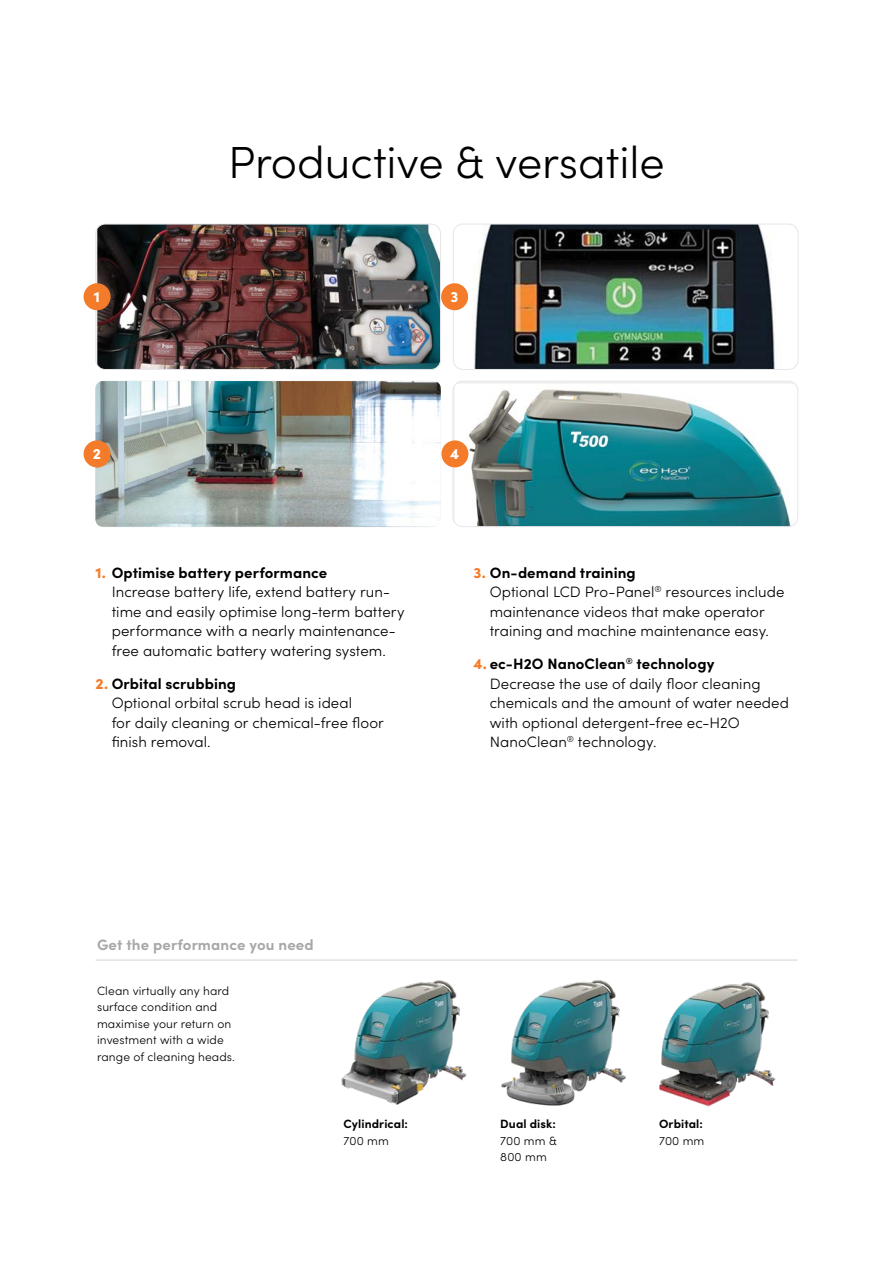
<style>
.page{position:relative;width:893px;height:1263px;background:#fff}
.page>*{position:absolute;margin:0;border:0;box-sizing:border-box;transform-origin:0 0}
.t1{font:300 45px "Sofia Pro";color:#000}
.t2{font:300 15px/19.5px "Sofia Pro";letter-spacing:.005em;color:#000}
.t3{font:700 15px "Sofia Pro";letter-spacing:.01em;color:#a7a8a9}
.t4{font:900 15px "Sofia Pro";color:#fff}
.t5{font:300 12px/16.5px "Sofia Pro";letter-spacing:.01em;color:#000}
.t6{font:700 12px "Sofia Pro";letter-spacing:.01em;color:#000}
.s1{font-weight:900;color:#f47b29}
.s2{font-weight:700}
</style>
<div class="page">
<img style="left:455px;top:384px;width:341px;height:141px">
<div style="left:453px;top:381px;width:345px;height:146px;border:1px solid #e6e7e8;border-radius:9px"></div>
<img style="left:455px;top:224px;width:343px;height:144px">
<div style="left:453px;top:224px;width:345px;height:146px;border:1px solid #e6e7e8;border-radius:9px"></div>
<img style="left:97px;top:226px;width:342px;height:142px">
<div style="left:95px;top:224px;width:346px;height:146px;border:1px solid #e6e7e8;border-radius:9px"></div>
<div style="left:84px;top:283px;width:27px;height:27px;background:#f47b29;border-radius:50%"></div>
<div style="left:441px;top:283px;width:27px;height:27px;background:#f47b29;border-radius:50%"></div>
<div style="left:441px;top:440px;width:27px;height:27px;background:#f47b29;border-radius:50%"></div>
<img style="left:95px;top:381px;width:346px;height:146px">
<div style="left:84px;top:440px;width:27px;height:27px;background:#f47b29;border-radius:50%"></div>
<img style="left:341px;top:980px;width:435px;height:127px">
<hr style="left:95px;top:960px;width:702px;height:1px;background:#d3d3d4">
<h1 class="t1" style="left:228px;top:130px;width:438px">Productive &amp; versatile</h1>
<p class="t4" style="left:94px;top:285px;width:8px">1</p>
<p class="t4" style="left:450px;top:285px;width:9px">3</p>
<p class="t4" style="left:93px;top:442px;width:10px">2</p>
<p class="t2" style="left:112px;top:562px;width:294px;text-indent:-16px"><span class="s1">1.</span> <span class="s2">Optimise battery performance<br></span>Increase battery life, extend battery run&shy;time and easily optimise long-term battery performance with a nearly maintenance&shy;free automatic battery watering system.</p>
<p class="t2" style="left:112px;top:673px;width:274px;text-indent:-16px"><span class="s1">2.</span> <span class="s2">Orbital scrubbing<br></span>Optional orbital scrub head is ideal<br>for daily cleaning or chemical-free floor finish removal.</p>
<p class="t4" style="left:450px;top:442px;width:11px">4</p>
<p class="t2" style="left:490px;top:562px;width:296px;text-indent:-16px"><span class="s1">3.</span> <span class="s2">On-demand training<br></span>Optional LCD Pro-Panel<sup>®</sup> resources include maintenance videos that make operator training and machine maintenance easy.</p>
<p class="t2" style="left:490px;top:653px;width:301px;text-indent:-16px"><span class="s1">4.</span> <span class="s2">ec-H2O NanoClean</span><sup>®</sup> <span class="s2">technology<br></span>Decrease the use of daily floor cleaning chemicals and the amount of water needed with optional detergent-free ec-H2O NanoClean<sup>®</sup> technology.</p>
<p class="t3" style="left:97px;top:933px;width:218px">Get the performance you need</p>
<p class="t5" style="left:97px;top:981px;width:139px">Clean virtually any hard surface condition and maximise your return on investment with a wide range of cleaning heads.</p>
<p class="t6" style="left:344px;top:1115px;width:66px">Cylindrical:</p>
<p class="t5" style="left:344px;top:1132px;width:47px">700 mm</p>
<p class="t6" style="left:500px;top:1115px;width:57px">Dual disk:</p>
<p class="t5" style="left:500px;top:1132px;width:58px">700 mm &amp;<br>800 mm</p>
<p class="t6" style="left:659px;top:1115px;width:45px">Orbital:</p>
<p class="t5" style="left:659px;top:1132px;width:47px">700 mm</p>
</div>
